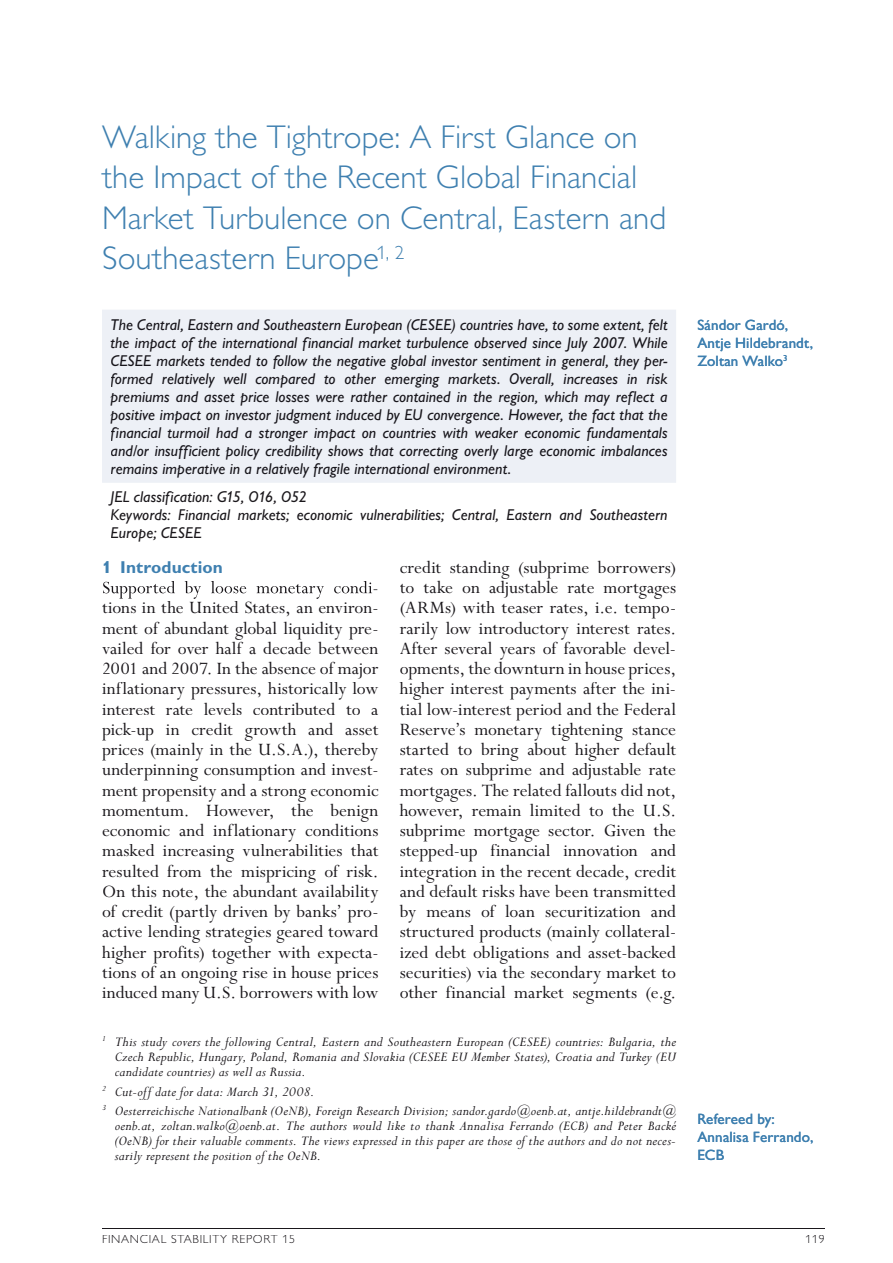
<style>
.page{position:relative;width:893px;height:1263px;background:#fff}
.page>*{position:absolute;margin:0;border:0;box-sizing:border-box;transform-origin:0 0}
.t1{font:300 33px/40.5px "Gill Alternate One";color:#3f80b0}
.t2{font:19.5px/20.2px "Perpetua";color:#1a171b;text-align:justify}
.t3{font:700 17.25px "Gill Alternate One";letter-spacing:.005em;color:#3f80b0}
.t4{font:italic 15.75px/18px "Gill Alternate One";letter-spacing:.005em;color:#17151b;text-align:justify}
.t5{font:italic 15.75px/18px "Gill Alternate One";letter-spacing:.005em;color:#1a171b}
.t6{font:italic 15px/15px "Perpetua";letter-spacing:.015em;color:#1a171b;text-align:justify}
.t7{font:15px/18px "Gill Alternate One";letter-spacing:.01em;color:#3f80b0}
.t8{font:300 12px "Gill Alternate One";letter-spacing:.06em;color:#1a171b}
</style>
<div class="page">
<hr style="left:102px;top:1228px;width:723px;height:1px;background:#1a171b">
<div style="left:102px;top:310px;width:574px;height:173px;background:#edf0f6"></div>
<div style="left:112px;top:319px;width:21px;height:11px;background:#edf0f6"></div>
<div style="left:138px;top:319px;width:530px;height:15px;background:#edf0f6"></div>
<div style="left:111px;top:337px;width:557px;height:15px;background:#edf0f6"></div>
<div style="left:111px;top:355px;width:557px;height:15px;background:#edf0f6"></div>
<div style="left:111px;top:373px;width:557px;height:15px;background:#edf0f6"></div>
<div style="left:111px;top:391px;width:557px;height:15px;background:#edf0f6"></div>
<div style="left:111px;top:409px;width:557px;height:15px;background:#edf0f6"></div>
<div style="left:111px;top:427px;width:556px;height:15px;background:#edf0f6"></div>
<div style="left:111px;top:445px;width:557px;height:15px;background:#edf0f6"></div>
<div style="left:111px;top:463px;width:399px;height:15px;background:#edf0f6"></div>
<svg style="left:103px;top:581px;width:274px;height:18px"></svg>
<h1 class="t1" style="left:102px;top:117px;width:566px">Walking the Tightrope: A First Glance on the Impact of the Recent Global Financial Market Turbulence on Central, Eastern and Southeastern Europe<sup>1,</sup> <sup>2</sup></h1>
<p class="t4" style="left:111px;top:316px;width:559px">The Central, Eastern and Southeastern European (CESEE) countries have, to some extent, felt the impact of the international financial market turbulence observed since July 2007. While CESEE markets tended to follow the negative global investor sentiment in general, they per&shy;formed relatively well compared to other emerging markets. Overall, increases in risk premiums and asset price losses were rather contained in the region, which may reflect a positive impact on investor judgment induced by EU convergence. However, the fact that the financial turmoil had a stronger impact on countries with weaker economic fundamentals and/or insufficient policy credibility shows that correcting overly large economic imbalances remains imperative in a relatively fragile international environment.</p>
<p class="t5" style="left:111px;top:488px;width:558px">JEL classification: G15, O16, O52<br>Keywords: Financial markets; economic vulnerabilities; Central, Eastern and Southeastern<br>Europe; CESEE</p>
<p class="t3" style="left:102px;top:557px;width:144px">1 Introduction<sup>1</sup> <sup>2</sup> <sup>3</sup></p>
<p class="t2" style="left:102px;top:598px;width:278px">tions in the United States, an environ&shy;ment of abundant global liquidity pre&shy;vailed for over half a decade between 2001 and 2007. In the absence of major inflationary pressures, historically low interest rate levels contributed to a pick-up in credit growth and asset prices (mainly in the U.S.A.), thereby underpinning consumption and invest&shy;ment propensity and a strong economic momentum. However, the benign economic and inflationary conditions masked increasing vulnerabilities that resulted from the mispricing of risk.<br>On this note, the abundant availability of credit (partly driven by banks’ pro&shy;active lending strategies geared toward higher profits) together with expecta&shy;tions of an ongoing rise in house prices induced many U.S. borrowers with low</p>
<p class="t2" style="left:400px;top:558px;width:278px">credit standing (subprime borrowers) to take on adjustable rate mortgages (ARMs) with teaser rates, i.e. tempo&shy;rarily low introductory interest rates.<br>After several years of favorable devel&shy;opments, the downturn in house prices, higher interest payments after the ini&shy;tial low-interest period and the Federal Reserve’s monetary tightening stance started to bring about higher default rates on subprime and adjustable rate mortgages. The related fallouts did not, however, remain limited to the U.S. subprime mortgage sector. Given the stepped-up financial innovation and integration in the recent decade, credit and default risks have been transmitted by means of loan securitization and structured products (mainly collateral&shy;ized debt obligations and asset-backed securities) via the secondary market to other financial market segments (e.g.</p>
<p class="t6" style="left:115px;top:1035px;width:563px;text-indent:-13px"><sup>1</sup> This study covers the following Central, Eastern and Southeastern European (CESEE) countries: Bulgaria, the Czech Republic, Hungary, Poland, Romania and Slovakia (CESEE EU Member States), Croatia and Turkey (EU candidate countries) as well as Russia.</p>
<p class="t6" style="left:102px;top:1082px;width:575px;line-height:19.2px"><sup>2</sup> Cut-off date for data: March 31, 2008.<br><sup>3</sup> Oesterreichische Nationalbank (OeNB), Foreign Research Division; sandor.gardo@oenb.at, antje.hildebrandt@</p>
<p class="t6" style="left:115px;top:1118px;width:563px">oenb.at, zoltan.walko@oenb.at. The authors would like to thank Annalisa Ferrando (ECB) and Peter Backé (OeNB) for their valuable comments. The views expressed in this paper are those of the authors and do not neces&shy;sarily represent the position of the OeNB.</p>
<p class="t7" style="left:697px;top:316px;width:117px">Sándor Gardó,<br>Antje Hildebrandt,<br>Zoltan Walko<sup>3</sup></p>
<p class="t7" style="left:697px;top:1110px;width:117px">Refereed by:<br>Annalisa Ferrando,<br>ECB</p>
<p class="t8" style="left:102px;top:1232px;width:194px">FINANCIAL STABILITY REPORT 15</p>
<p class="t8" style="left:805px;top:1232px;width:21px">119</p>
</div>
